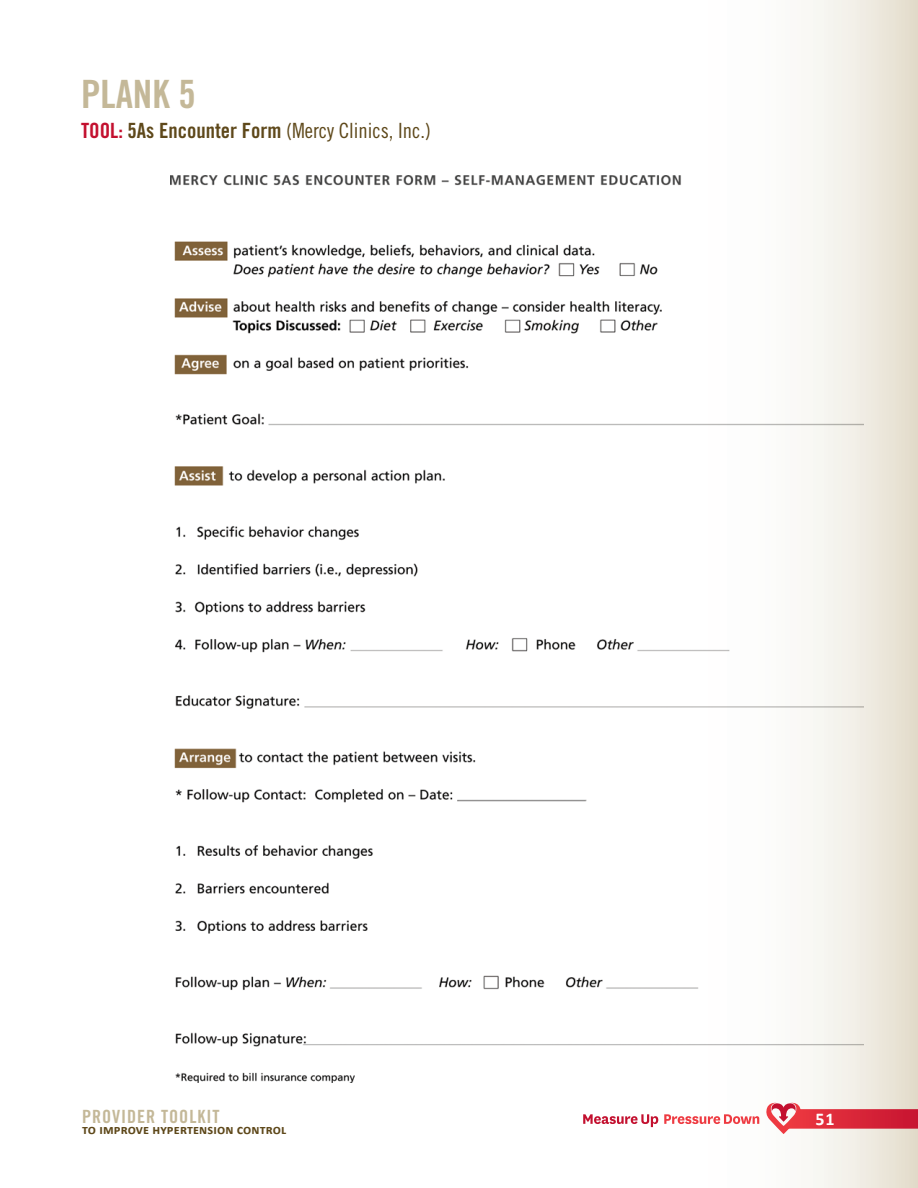
<style>
.page{position:relative;width:918px;height:1188px;background:#fff}
.page>*{position:absolute;margin:0;border:0;box-sizing:border-box;transform-origin:0 0}
.t1{font:39px "Trade Gothic Bold Cond Twenty";color:#c4b898}
.t2{font:21px "Trade Gothic Cond Eighteen";color:#5e481a}
.t3{font:18.3px "Trade Gothic Bold Cond Twenty";letter-spacing:.05em;color:#c4b898}
.t4{font:700 18px "Calibri";color:#fff}
.t5{font:700 13.5px "Calibri";letter-spacing:.01em;color:#5e481a}
.s1{font-family:"Trade Gothic Bold Cond Twenty";color:#c3102f}
.s2{font-family:"Trade Gothic Bold Cond Twenty"}
</style>
<div class="page">
<svg style="left:603px;top:0;width:315px;height:1188px"></svg>
<svg style="left:766px;top:1103px;width:152px;height:31px"></svg>
<svg style="left:583px;top:1114px;width:75px;height:13px"></svg>
<svg style="left:664px;top:1114px;width:95px;height:10px"></svg>
<img style="left:170px;top:176px;width:694px;height:907px">
<div style="left:355px;top:1065px;width:134px;height:27px;background:#fff"></div>
<h1 class="t1" style="left:81px;top:71px;width:116px">Plank 5</h1>
<p class="t2" style="left:81px;top:118px;width:351px"><span class="s1">Tool:</span> <span class="s2">5As Encounter Form</span> (Mercy Clinics, Inc.)</p>
<p class="t3" style="left:82px;top:1105px;width:137px">Provider Toolkit</p>
<p class="t5" style="left:82px;top:1121px;width:206px">to improve hypertension control</p>
<p class="t4" style="left:815px;top:1108px;width:21px">51</p>
</div>
